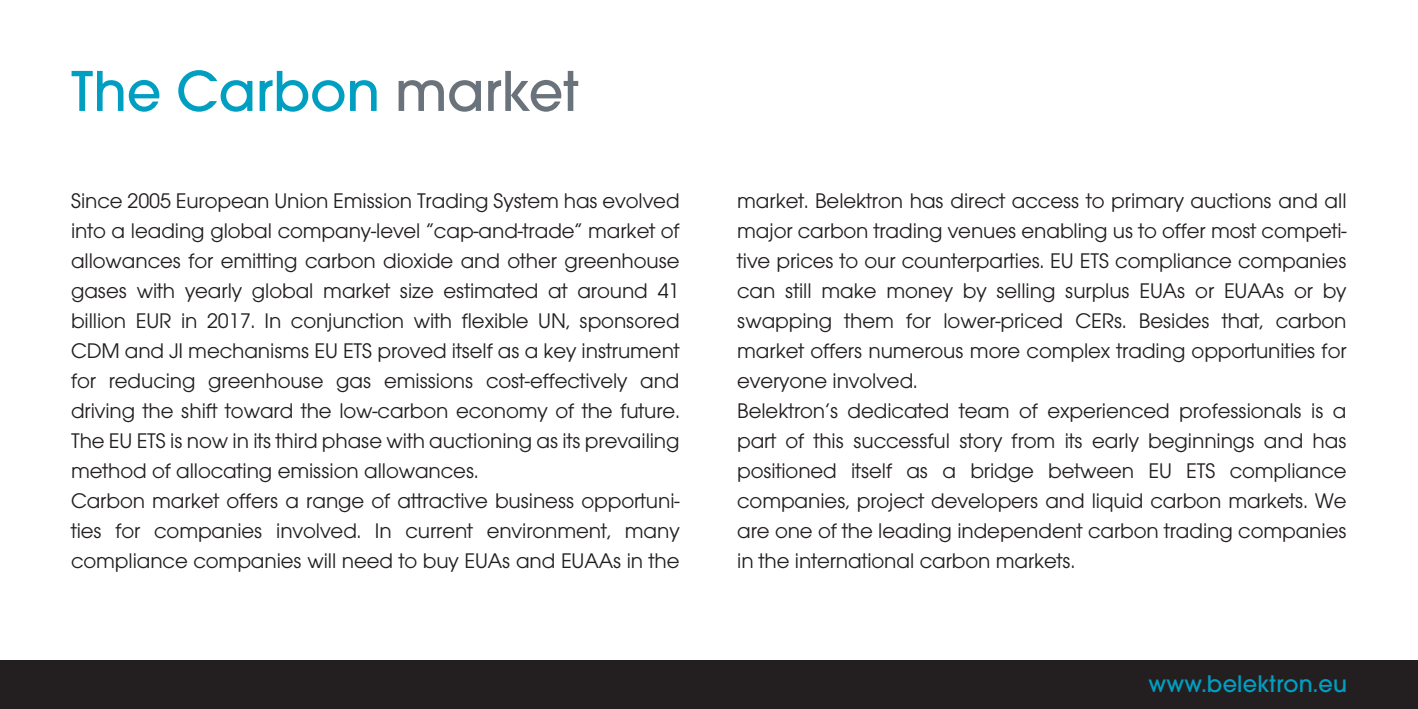
<style>
.page{position:relative;width:1418px;height:709px;background:#fff}
.page>*{position:absolute;margin:0;border:0;box-sizing:border-box;transform-origin:0 0}
.t1{font:500 60px "Avant Gar Got Itc TCE";color:#009fc2}
.t2{font:500 25px "Avant Gar Got Itc TCE";letter-spacing:.01em;color:#009fc2}
.t3{font:22px/30px "Avant Gar Got Itc TCE";letter-spacing:-.005em;color:#231f20}
.s1{color:#6a737b}
</style>
<div class="page">
<div style="left:0;top:660px;width:1417px;height:49px;background:#231f20"></div>
<h1 class="t1" style="left:71px;top:57px;width:510px">The Carbon <span class="s1">market</span></h1>
<p class="t3" style="left:71px;top:186px;width:610px">Since 2005 European Union Emission Trading System has evolved into a leading global company-level “cap-and-trade” market of allowances for emitting carbon dioxide and other greenhouse gases with yearly global market size estimated at around 41 billion EUR in 2017. In conjunction with flexible UN, sponsored CDM and JI mechanisms EU ETS proved itself as a key instrument for reducing greenhouse gas emissions cost-effectively and driving the shift toward the low-carbon economy of the future.<br>The EU ETS is now in its third phase with auctioning as its prevailing method of allocating emission allowances.<br>Carbon market offers a range of attractive business opportuni&shy;ties for companies involved. In current environment, many compliance companies will need to buy EUAs and EUAAs in the</p>
<p class="t3" style="left:737px;top:186px;width:611px">market. Belektron has direct access to primary auctions and all major carbon trading venues enabling us to offer most competi&shy;tive prices to our counterparties. EU ETS compliance companies can still make money by selling surplus EUAs or EUAAs or by swapping them for lower-priced CERs. Besides that, carbon market offers numerous more complex trading opportunities for everyone involved.<br>Belektron’s dedicated team of experienced professionals is a part of this successful story from its early beginnings and has positioned itself as a bridge between EU ETS compliance companies, project developers and liquid carbon markets. We are one of the leading independent carbon trading companies in the international carbon markets.</p>
<p class="t2" style="left:1148px;top:670px;width:200px">www.belektron.eu</p>
</div>
